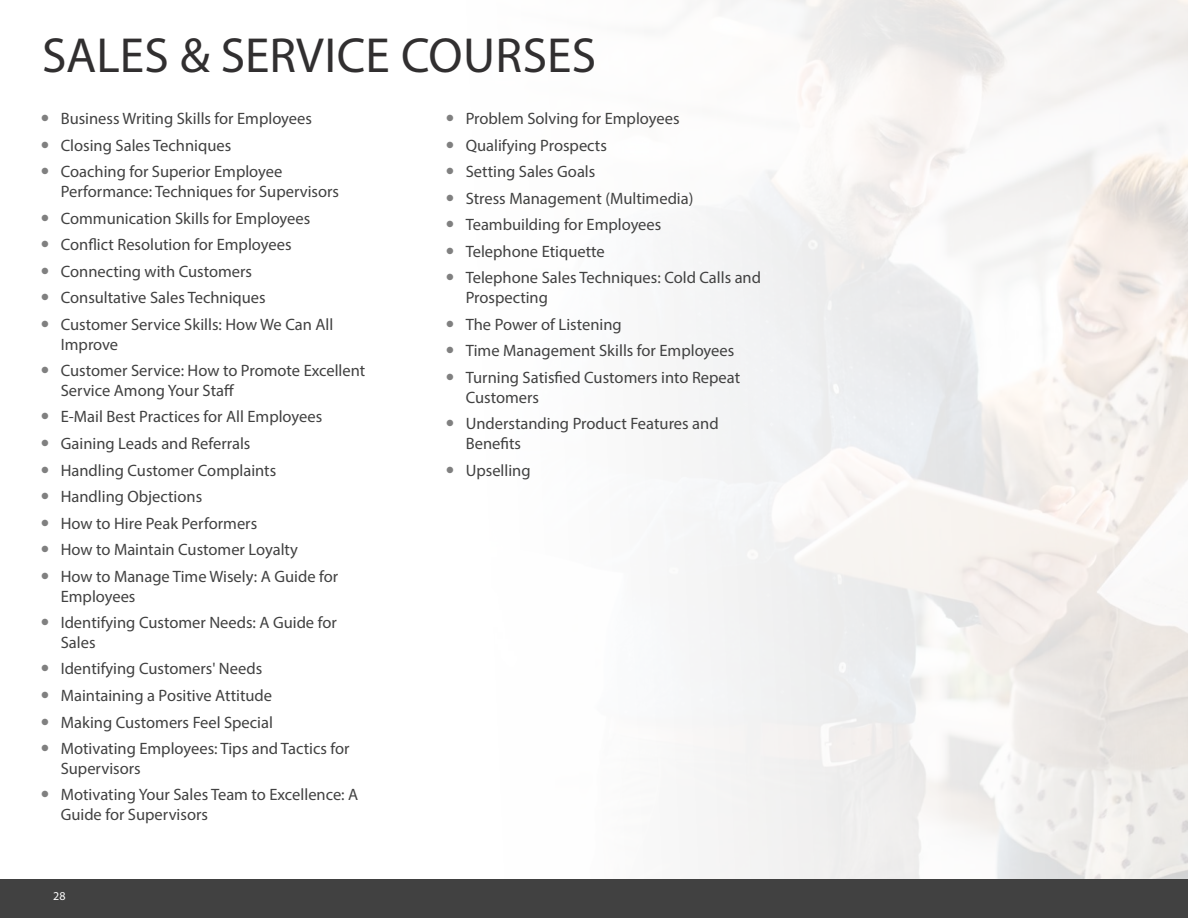
<style>
.page{position:relative;width:1188px;height:918px;background:#fff}
.page>*{position:absolute;margin:0;border:0;box-sizing:border-box;transform-origin:0 0}
.t1{font:49.5px "Myriad Pro";color:#312f30}
.t2{font:16.5px/19.8px "Myriad Pro";color:#414141}
.t3{font:12px "Myriad Pro";color:#fff}
</style>
<div class="page">
<div style="left:0;top:879px;width:1188px;height:39px;background:#414141"></div>
<p class="t1" style="left:42px;top:25px;width:556px">SALES &amp; SERVICE COURSES</p>
<p class="t2" style="left:61px;top:108px;width:253px">Business Writing Skills for Employees</p>
<p class="t2" style="left:61px;top:135px;width:172px">Closing Sales Techniques</p>
<p class="t2" style="left:61px;top:162px;width:280px">Coaching for Superior Employee<br>Performance: Techniques for Supervisors</p>
<p class="t2" style="left:61px;top:208px;width:251px">Communication Skills for Employees</p>
<p class="t2" style="left:61px;top:234px;width:232px">Conflict Resolution for Employees</p>
<p class="t2" style="left:61px;top:261px;width:193px">Connecting with Customers</p>
<p class="t2" style="left:61px;top:288px;width:207px">Consultative Sales Techniques</p>
<p class="t2" style="left:61px;top:314px;width:274px">Customer Service Skills: How We Can All<br>Improve</p>
<p class="t2" style="left:61px;top:360px;width:306px">Customer Service: How to Promote Excellent<br>Service Among Your Staff</p>
<p class="t2" style="left:61px;top:407px;width:263px">E-Mail Best Practices for All Employees</p>
<p class="t2" style="left:61px;top:433px;width:191px">Gaining Leads and Referrals</p>
<p class="t2" style="left:61px;top:460px;width:217px">Handling Customer Complaints</p>
<p class="t2" style="left:61px;top:486px;width:143px">Handling Objections</p>
<p class="t2" style="left:61px;top:513px;width:198px">How to Hire Peak Performers</p>
<p class="t2" style="left:61px;top:540px;width:239px">How to Maintain Customer Loyalty</p>
<p class="t2" style="left:61px;top:566px;width:279px">How to Manage Time Wisely: A Guide for<br>Employees</p>
<p class="t2" style="left:61px;top:612px;width:278px">Identifying Customer Needs: A Guide for<br>Sales</p>
<p class="t2" style="left:61px;top:659px;width:203px">Identifying Customers' Needs</p>
<p class="t2" style="left:61px;top:685px;width:213px">Maintaining a Positive Attitude</p>
<p class="t2" style="left:61px;top:712px;width:214px">Making Customers Feel Special</p>
<p class="t2" style="left:61px;top:738px;width:290px">Motivating Employees: Tips and Tactics for<br>Supervisors</p>
<p class="t2" style="left:61px;top:785px;width:299px">Motivating Your Sales Team to Excellence: A<br>Guide for Supervisors</p>
<p class="t3" style="left:53px;top:889px;width:14px">28</p>
<p class="t2" style="left:466px;top:108px;width:215px">Problem Solving for Employees</p>
<p class="t2" style="left:466px;top:135px;width:143px">Qualifying Prospects</p>
<p class="t2" style="left:466px;top:162px;width:131px">Setting Sales Goals</p>
<p class="t2" style="left:466px;top:188px;width:229px">Stress Management (Multimedia)</p>
<p class="t2" style="left:466px;top:215px;width:197px">Teambuilding for Employees</p>
<p class="t2" style="left:466px;top:241px;width:141px">Telephone Etiquette</p>
<p class="t2" style="left:466px;top:268px;width:297px">Telephone Sales Techniques: Cold Calls and<br>Prospecting</p>
<p class="t2" style="left:466px;top:314px;width:158px">The Power of Listening</p>
<p class="t2" style="left:466px;top:341px;width:270px">Time Management Skills for Employees</p>
<p class="t2" style="left:466px;top:367px;width:276px">Turning Satisfied Customers into Repeat<br>Customers</p>
<p class="t2" style="left:466px;top:414px;width:254px">Understanding Product Features and<br>Benefits</p>
<p class="t2" style="left:466px;top:460px;width:66px">Upselling</p>
</div>
